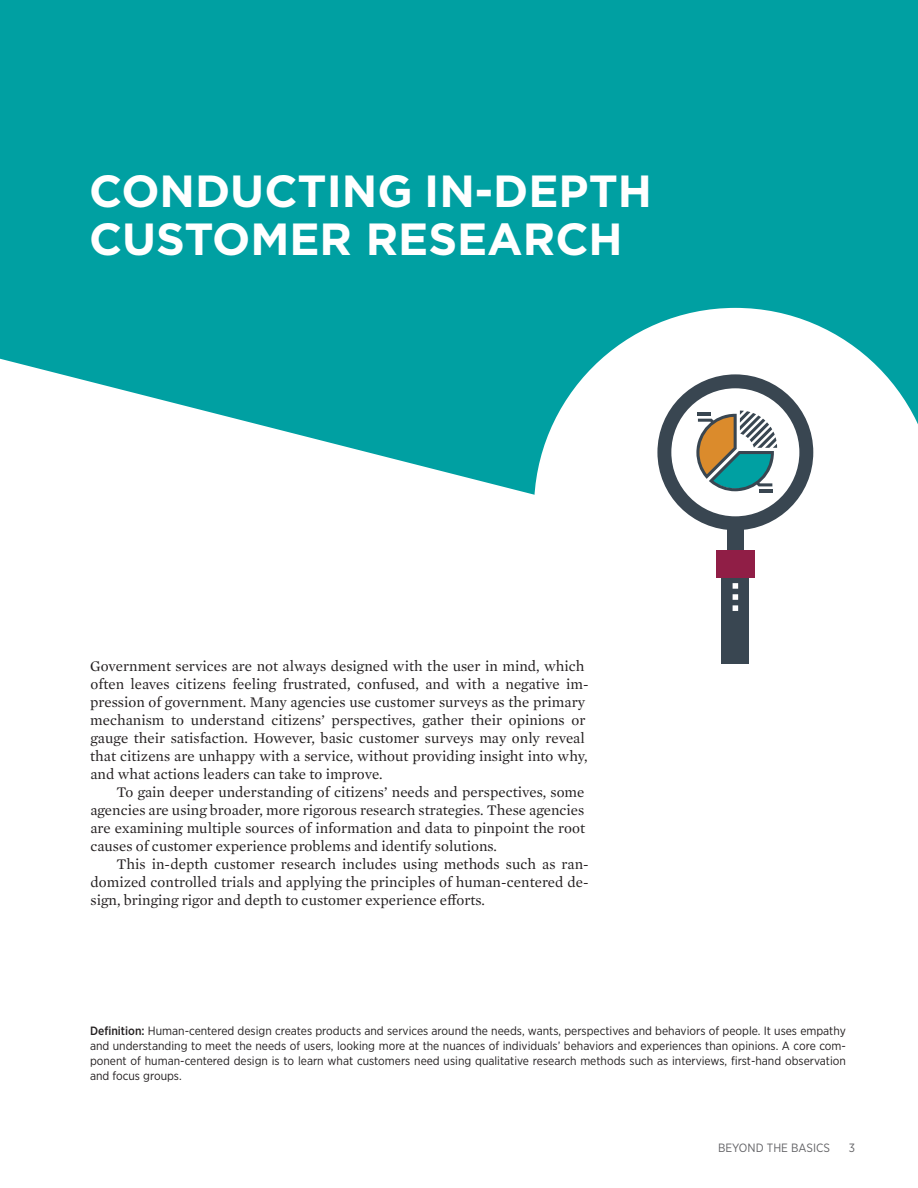
<style>
.page{position:relative;width:918px;height:1188px;background:#fff}
.page>*{position:absolute;margin:0;border:0;box-sizing:border-box;transform-origin:0 0}
.t1{font:700 45px/48px "Gotham";color:#fff}
.t2{font:15px/18px "Mercury Text G1";color:#231f20;text-align:justify}
.t3{font:12px/15px "Gotham Narrow";color:#231f20;text-align:justify}
.t4{font:12px "Gotham Narrow";color:#636366}
.s1{font-weight:500}
</style>
<div class="page">
<svg style="left:0;top:0;width:918px;height:495px;background:#18a9aa"></svg>
<svg style="left:534px;top:308px;width:384px;height:222px"></svg>
<div style="left:727px;top:527px;width:17px;height:28px;background:#394651"></div>
<div style="left:721px;top:555px;width:28px;height:109px;background:#394651"></div>
<div style="left:657px;top:374px;width:156px;height:156px;background:#394651;border-radius:50%"></div>
<div style="left:671px;top:388px;width:128px;height:128px;background:#fff;border-radius:50%"></div>
<div style="left:716px;top:550px;width:39px;height:28px;background:#901e46"></div>
<svg style="left:733px;top:583px;width:5px;height:28px"></svg>
<svg style="left:691px;top:411px;width:86px;height:88px"></svg>
<h1 class="t1" style="left:89px;top:167px;width:565px">CONDUCTING IN-DEPTH<br>CUSTOMER RESEARCH</h1>
<p class="t2" style="left:90px;top:656px;width:500px;text-align:left">Government services are not always designed with the user in mind, which often leaves citizens feeling frustrated, confused, and with a negative im&shy;pression of government. Many agencies use customer surveys as the primary mechanism to understand citizens’ perspectives, gather their opinions or gauge their satisfaction. However, basic customer surveys may only reveal that citizens are unhappy with a service, without providing insight into why, and what actions leaders can take to improve.</p>
<p class="t2" style="left:90px;top:782px;width:496px;text-indent:26px">To gain deeper understanding of citizens’ needs and perspectives, some agencies are using broader, more rigorous research strategies. These agencies are examining multiple sources of information and data to pinpoint the root causes of customer experience problems and identify solutions.</p>
<p class="t2" style="left:90px;top:854px;width:500px;text-indent:26px">This in-depth customer research includes using methods such as ran&shy;domized controlled trials and applying the principles of human-centered de&shy;sign, bringing rigor and depth to customer experience efforts.</p>
<p class="t3" style="left:90px;top:1023px;width:758px"><span class="s1">Definition:</span> Human-centered design creates products and services around the needs, wants, perspectives and behaviors of people. It uses empathy and understanding to meet the needs of users, looking more at the nuances of individuals’ behaviors and experiences than opinions. A core com&shy;ponent of human-centered design is to learn what customers need using qualitative research methods such as interviews, first-hand observation and focus groups.</p>
<p class="t4" style="left:718px;top:1140px;width:114px">BEYOND THE BASICS</p>
<p class="t4" style="left:849px;top:1140px;width:8px">3</p>
</div>
